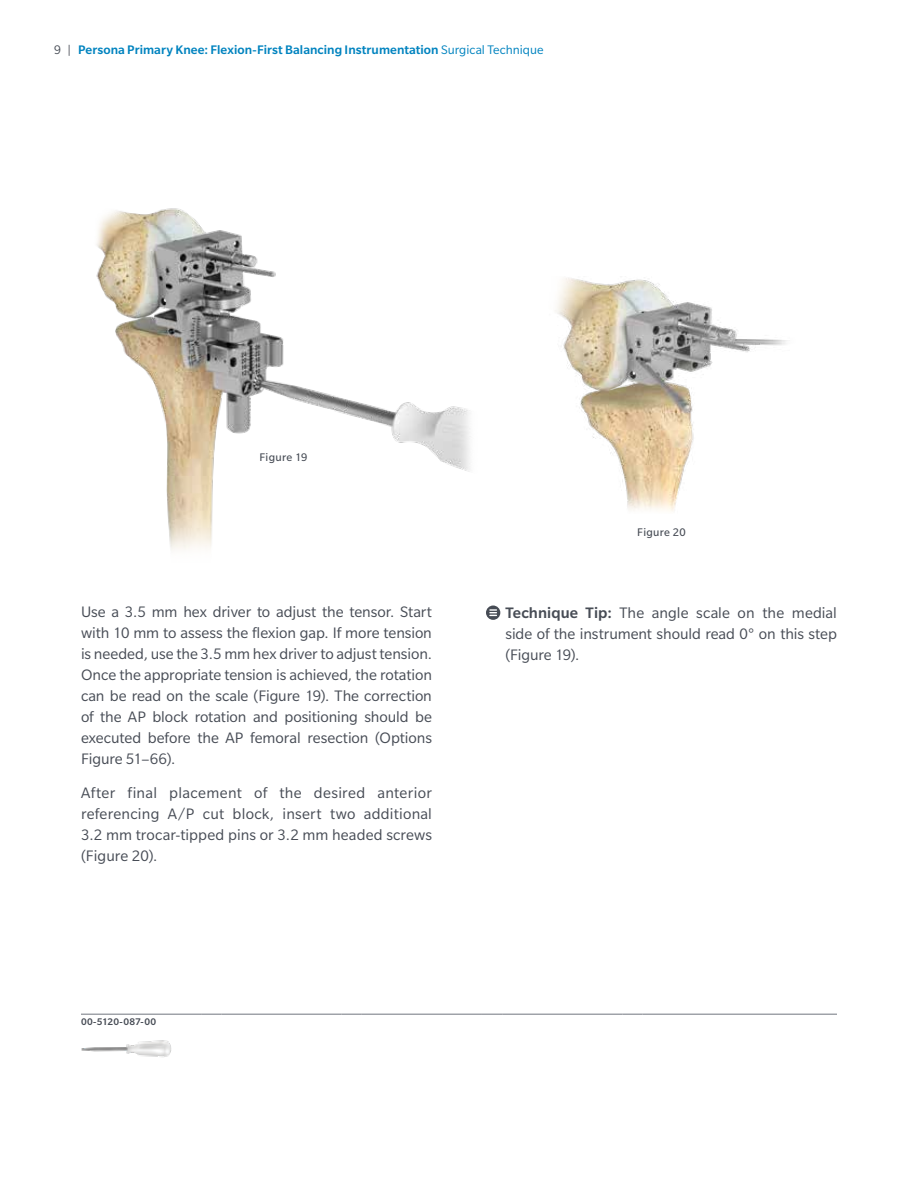
<style>
.page{position:relative;width:918px;height:1188px;background:#fff}
.page>*{position:absolute;margin:0;border:0;box-sizing:border-box;transform-origin:0 0}
.t1{font:16.5px/21px "Slate Pro";color:#474c55;text-align:justify}
.t2{font:500 13.5px "Slate Pro";letter-spacing:.005em;color:#0083bf}
.t3{font:12px "Slate Pro";letter-spacing:.025em;color:#474c55}
.t4{font:500 10.5px "Slate Pro";letter-spacing:.01em;color:#474c55}
.s1{font-weight:400;color:#474c55}
.s2{font-weight:400}
.s3{font-weight:500}
</style>
<div class="page">
<svg style="left:486px;top:606px;width:14px;height:14px"></svg>
<svg style="left:490px;top:609px;width:6px;height:7px"></svg>
<img style="left:96px;top:208px;width:375px;height:342px">
<img style="left:555px;top:278px;width:232px;height:233px">
<hr style="left:81px;top:1014px;width:120px;height:1px;background:#71757e">
<svg style="left:201px;top:1014px;width:20px;height:1px"></svg>
<hr style="left:221px;top:1014px;width:121px;height:1px;background:#71757e">
<svg style="left:342px;top:1014px;width:20px;height:1px"></svg>
<hr style="left:362px;top:1014px;width:120px;height:1px;background:#71757e">
<svg style="left:482px;top:1014px;width:20px;height:1px"></svg>
<hr style="left:502px;top:1014px;width:120px;height:1px;background:#71757e">
<svg style="left:622px;top:1014px;width:21px;height:1px"></svg>
<hr style="left:643px;top:1014px;width:194px;height:1px;background:#71757e">
<img style="left:81px;top:1040px;width:90px;height:17px">
<p class="t2" style="left:54px;top:42px;width:491px"><span class="s1">9 |</span> Persona Primary Knee: Flexion-First Balancing Instrumentation <span class="s2">Surgical Technique</span></p>
<p class="t3" style="left:259px;top:451px;width:50px">Figure 19</p>
<p class="t1" style="left:81px;top:601px;width:353px">Use a 3.5 mm hex driver to adjust the tensor. Start with 10 mm to assess the flexion gap. If more tension is needed, use the 3.5 mm hex driver to adjust tension.<br>Once the appropriate tension is achieved, the rotation can be read on the scale (Figure 19). The correction of the AP block rotation and positioning should be executed before the AP femoral resection (Options Figure 51–66).</p>
<p class="t1" style="left:81px;top:782px;width:353px">After final placement of the desired anterior referencing A/P cut block, insert two additional 3.2 mm trocar-tipped pins or 3.2 mm headed screws (Figure 20).</p>
<p class="t4" style="left:81px;top:1016px;width:77px">00-5120-087-00</p>
<p class="t3" style="left:637px;top:526px;width:50px">Figure 20</p>
<p class="t1" style="left:506px;top:603px;width:333px"><span class="s3">Technique Tip:</span> The angle scale on the medial side of the instrument should read 0° on this step (Figure 19).</p>
</div>
